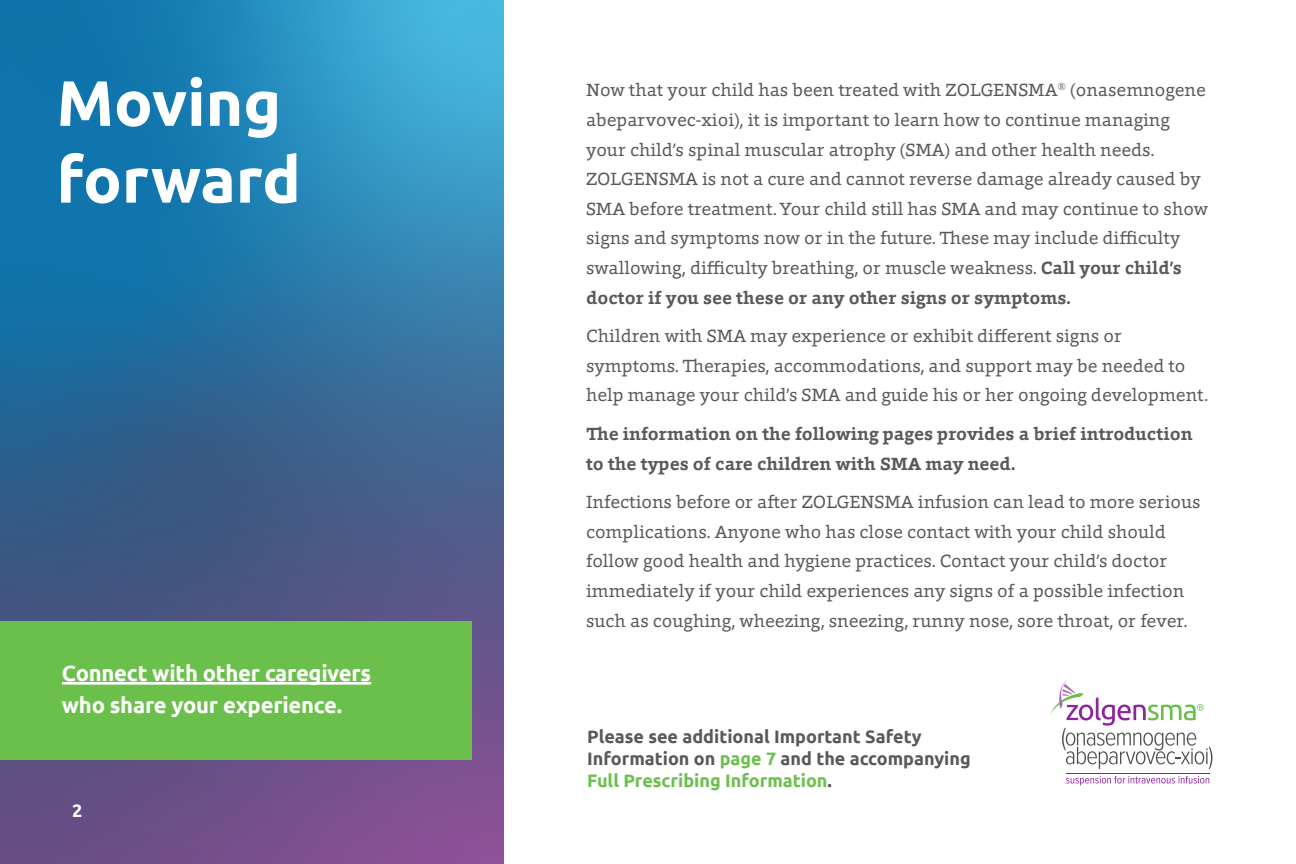
<style>
.page{position:relative;width:1296px;height:864px;background:#fff}
.page>*{position:absolute;margin:0;border:0;box-sizing:border-box;transform-origin:0 0}
.t1{font:700 64px/76.8px "Ubuntu";color:#fff}
.t2{font:700 22px/32px "Ubuntu";letter-spacing:-.01em;color:#fff}
.t3{font:18px/29.6px "Foro";color:#58595b}
.t4{font:700 18px/29.6px "Foro";color:#58595b}
.t5{font:700 18px/22px "Ubuntu";color:#58595b}
.t6{font:700 18px "Ubuntu";color:#fff}
.s1{font-weight:700}
.s2{color:#6bc04b}
</style>
<div class="page">
<svg style="left:0;top:0;width:504px;height:864px;background:#396e9f"></svg>
<div style="left:0;top:621px;width:471px;height:139px;background:#6bc04b"></div>
<hr style="left:62px;top:682px;width:309px;height:3px;background:#fff">
<svg style="left:1066px;top:776px;width:143px;height:9px"></svg>
<svg style="left:1050px;top:680px;width:162px;height:89px"></svg>
<hr style="left:1066px;top:773px;width:143px;height:1px;background:#4d4d4d">
<h1 class="t1" style="left:57px;top:64px;width:246px">Moving forward</h1>
<p class="t3" style="left:586px;top:75px;width:624px">Now that your child has been treated with ZOLGENSMA<sup>®</sup> (onasemnogene abeparvovec-xioi), it is important to learn how to continue managing your child’s spinal muscular atrophy (SMA) and other health needs.<br>ZOLGENSMA is not a cure and cannot reverse damage already caused by SMA before treatment. Your child still has SMA and may continue to show signs and symptoms now or in the future. These may include difficulty swallowing, difficulty breathing, or muscle weakness. <span class="s1">Call your child’s doctor if you see these or any other signs or symptoms.</span></p>
<p class="t3" style="left:586px;top:321px;width:624px">Children with SMA may experience or exhibit different signs or symptoms. Therapies, accommodations, and support may be needed to help manage your child’s SMA and guide his or her ongoing development.</p>
<p class="t4" style="left:586px;top:419px;width:608px">The information on the following pages provides a brief introduction to the types of care children with SMA may need.</p>
<p class="t3" style="left:586px;top:487px;width:616px">Infections before or after ZOLGENSMA infusion can lead to more serious complications. Anyone who has close contact with your child should follow good health and hygiene practices. Contact your child’s doctor immediately if your child experiences any signs of a possible infection such as coughing, wheezing, sneezing, runny nose, sore throat, or fever.</p>
<p class="t2" style="left:62px;top:656px;width:311px">Connect with other caregivers who share your experience.</p>
<p class="t6" style="left:72px;top:800px;width:12px">2</p>
<p class="t5" style="left:587px;top:726px;width:385px">Please see additional Important Safety<br>Information on <span class="s2">page 7</span> and the accompanying<br><span class="s2">Full Prescribing Information</span>.</p>
</div>
